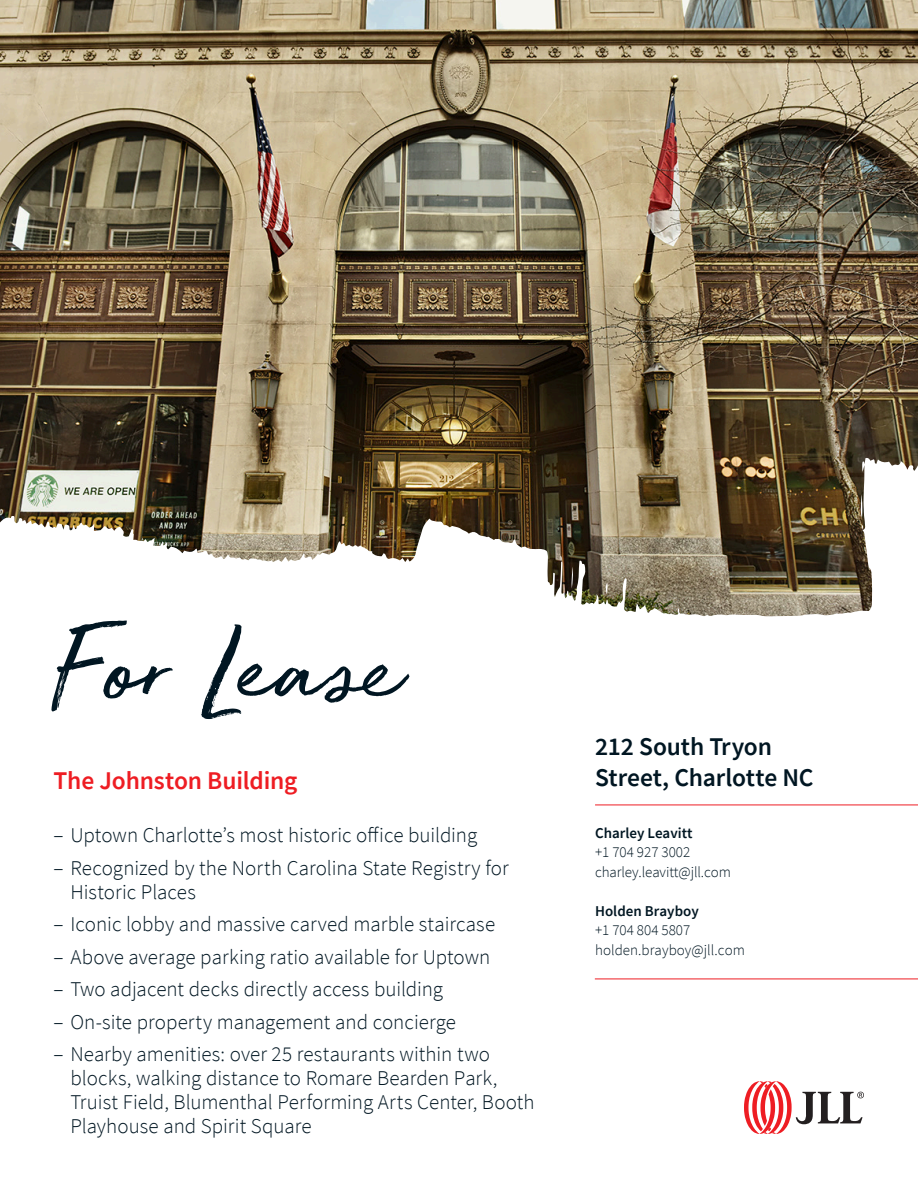
<style>
.page{position:relative;width:918px;height:1188px;background:#fff}
.page>*{position:absolute;margin:0;border:0;box-sizing:border-box;transform-origin:0 0}
.Property_Header{font:600 25.5px/30.6px "Source Sans Pro";letter-spacing:-.005em;color:#011622}
.Sub_Head_-_Red{font:600 25.5px "Source Sans Pro";letter-spacing:-.005em;color:#ee1d23}
.t1{font:300 21px/24px "Source Sans Pro";color:#011622}
.Property_-_Body_Text{font:300 15px/19.5px "Source Sans Pro";color:#011622}
.s1{font-weight:600}
</style>
<div class="page">
<img style="left:0;top:0;width:918px;height:89px">
<img style="left:0;top:89px;width:918px;height:891px">
<hr style="left:595px;top:805px;width:323px;height:1px;background:#ee1d23">
<hr style="left:595px;top:979px;width:323px;height:1px;background:#ee1d23">
<svg style="left:744px;top:1081px;width:120px;height:53px"></svg>
<svg style="left:51px;top:621px;width:359px;height:98px"></svg>
<p class="Sub_Head_-_Red" style="left:54px;top:764px;width:245px">The Johnston Building</p>
<p class="t1" style="left:54px;top:823px;width:425px">– Uptown Charlotte’s most historic office building</p>
<p class="t1" style="left:71px;top:856px;width:440px;text-indent:-17px">– Recognized by the North Carolina State Registry for<br>Historic Places</p>
<p class="t1" style="left:54px;top:912px;width:443px">– Iconic lobby and massive carved marble staircase</p>
<p class="t1" style="left:54px;top:945px;width:438px">– Above average parking ratio available for Uptown</p>
<p class="t1" style="left:54px;top:977px;width:391px">– Two adjacent decks directly access building</p>
<p class="t1" style="left:54px;top:1010px;width:404px">– On-site property management and concierge</p>
<p class="t1" style="left:71px;top:1042px;width:466px;text-indent:-17px">– Nearby amenities: over 25 restaurants within two blocks, walking distance to Romare Bearden Park, Truist Field, Blumenthal Performing Arts Center, Booth Playhouse and Spirit Square</p>
<p class="Property_Header" style="left:595px;top:731px;width:220px">212 South Tryon<br>Street, Charlotte NC</p>
<p class="Property_-_Body_Text" style="left:595px;top:823px;width:137px"><span class="s1">Charley Leavitt<br></span>+1 704 927 3002 charley.leavitt@jll.com</p>
<p class="Property_-_Body_Text" style="left:595px;top:901px;width:151px"><span class="s1">Holden Brayboy<br></span>+1 704 804 5807 holden.brayboy@jll.com</p>
</div>
